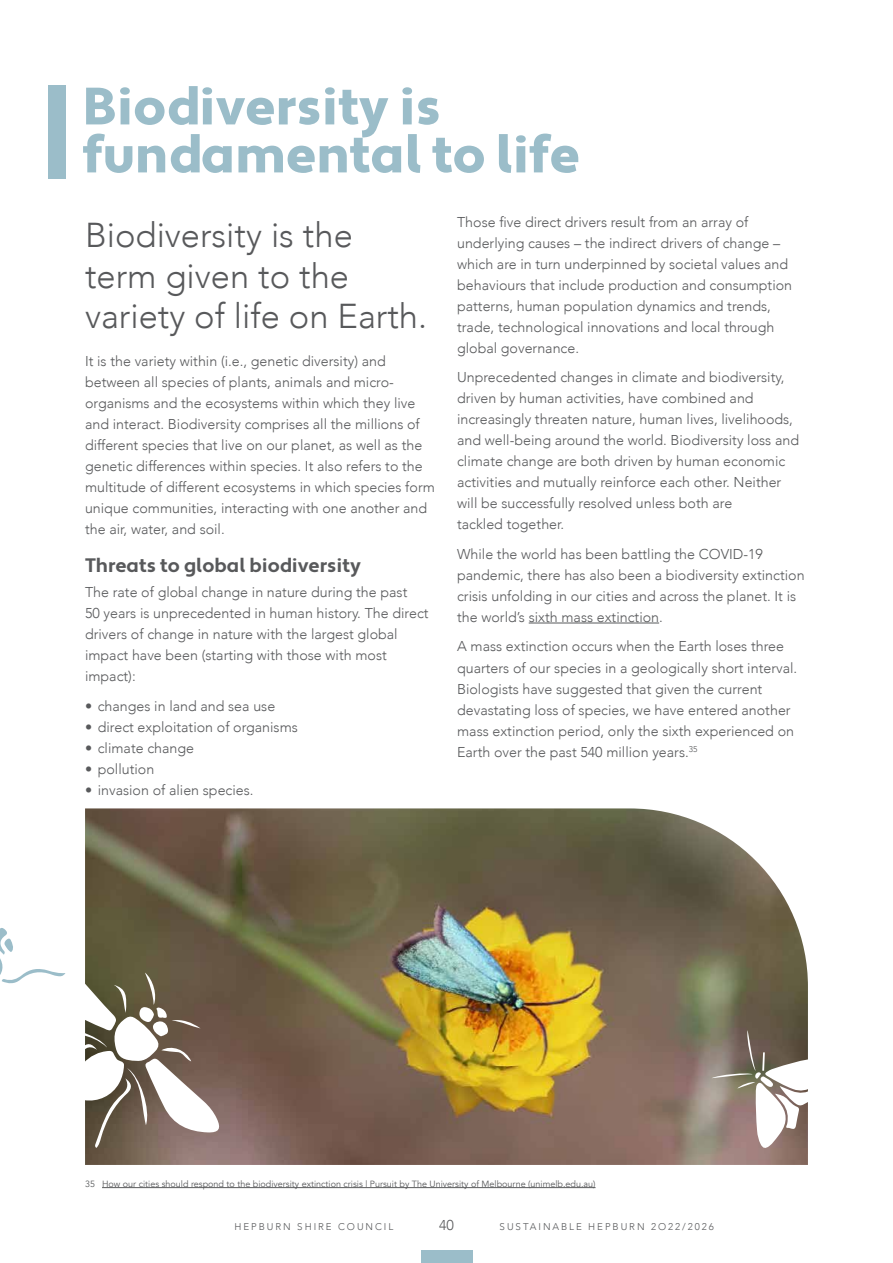
<style>
.page{position:relative;width:893px;height:1263px;background:#fff}
.page>*{position:absolute;margin:0;border:0;box-sizing:border-box;transform-origin:0 0}
.t1{font:900 52.5px/48px "Apertura";color:#9bbdc9}
.t2{font:300 34.5px/40.5px "Avenir";color:#58595b}
.t3{font:700 19.5px "Apertura";color:#58595b}
.t4{font:300 14.25px/21px "Avenir";color:#58595b}
.t5{font:300 9.75px "Avenir";letter-spacing:.2em;color:#58595b}
.t6{font:9px "Avenir";color:#58595b}
</style>
<div class="page">
<div style="left:48px;top:85px;width:17px;height:94px;background:#9bbdc9"></div>
<img style="left:85px;top:808px;width:723px;height:357px">
<hr style="left:529px;top:623px;width:130px;height:1px;background:#58595b">
<div style="left:421px;top:1250px;width:51px;height:13px;background:#9bbdc9"></div>
<svg style="left:711px;top:1030px;width:97px;height:119px"></svg>
<svg style="left:0;top:927px;width:222px;height:221px"></svg>
<hr style="left:102px;top:1187px;width:494px;height:1px;background:#58595b">
<h1 class="t1" style="left:83px;top:84px;width:499px">Biodiversity is fundamental to life</h1>
<h2 class="t2" style="left:85px;top:215px;width:344px">Biodiversity is the term given to the variety of life on Earth.</h2>
<p class="t4" style="left:85px;top:351px;width:351px">It is the variety within (i.e., genetic diversity) and between all species of plants, animals and micro&shy;organisms and the ecosystems within which they live and interact. Biodiversity comprises all the millions of different species that live on our planet, as well as the genetic differences within species. It also refers to the multitude of different ecosystems in which species form unique communities, interacting with one another and the air, water, and soil.</p>
<h3 class="t3" style="left:85px;top:554px;width:277px">Threats to global biodiversity</h3>
<p class="t4" style="left:85px;top:582px;width:345px">The rate of global change in nature during the past<br>50 years is unprecedented in human history. The direct drivers of change in nature with the largest global impact have been (starting with those with most impact):</p>
<p class="t4" style="left:85px;top:695px;width:192px">• changes in land and sea use</p>
<p class="t4" style="left:85px;top:716px;width:214px">• direct exploitation of organisms</p>
<p class="t4" style="left:85px;top:738px;width:111px">• climate change</p>
<p class="t4" style="left:85px;top:759px;width:71px">• pollution</p>
<p class="t4" style="left:85px;top:780px;width:170px">• invasion of alien species.</p>
<p class="t4" style="left:457px;top:211px;width:337px">Those five direct drivers result from an array of underlying causes – the indirect drivers of change – which are in turn underpinned by societal values and behaviours that include production and consumption patterns, human population dynamics and trends, trade, technological innovations and local through global governance.</p>
<p class="t4" style="left:457px;top:367px;width:343px">Unprecedented changes in climate and biodiversity, driven by human activities, have combined and increasingly threaten nature, human lives, livelihoods, and well-being around the world. Biodiversity loss and climate change are both driven by human economic activities and mutually reinforce each other. Neither will be successfully resolved unless both are<br>tackled together.</p>
<p class="t4" style="left:457px;top:544px;width:349px">While the world has been battling the COVID-19 pandemic, there has also been a biodiversity extinction crisis unfolding in our cities and across the planet. It is the world’s sixth mass extinction.</p>
<p class="t4" style="left:457px;top:636px;width:342px">A mass extinction occurs when the Earth loses three quarters of our species in a geologically short interval.<br>Biologists have suggested that given the current devastating loss of species, we have entered another mass extinction period, only the sixth experienced on Earth over the past 540 million years.<sup>35</sup></p>
<p class="t6" style="left:85px;top:1178px;width:512px">35 How our cities should respond to the biodiversity extinction crisis | Pursuit by The University of Melbourne (unimelb.edu.au)</p>
<p class="t5" style="left:235px;top:1221px;width:160px">HEPBURN SHIRE COUNCIL</p>
<p class="t4" style="left:439px;top:1215px;width:16px">40</p>
<p class="t5" style="left:500px;top:1221px;width:216px">SUSTAINABLE HEPBURN 2O22/2026</p>
</div>
